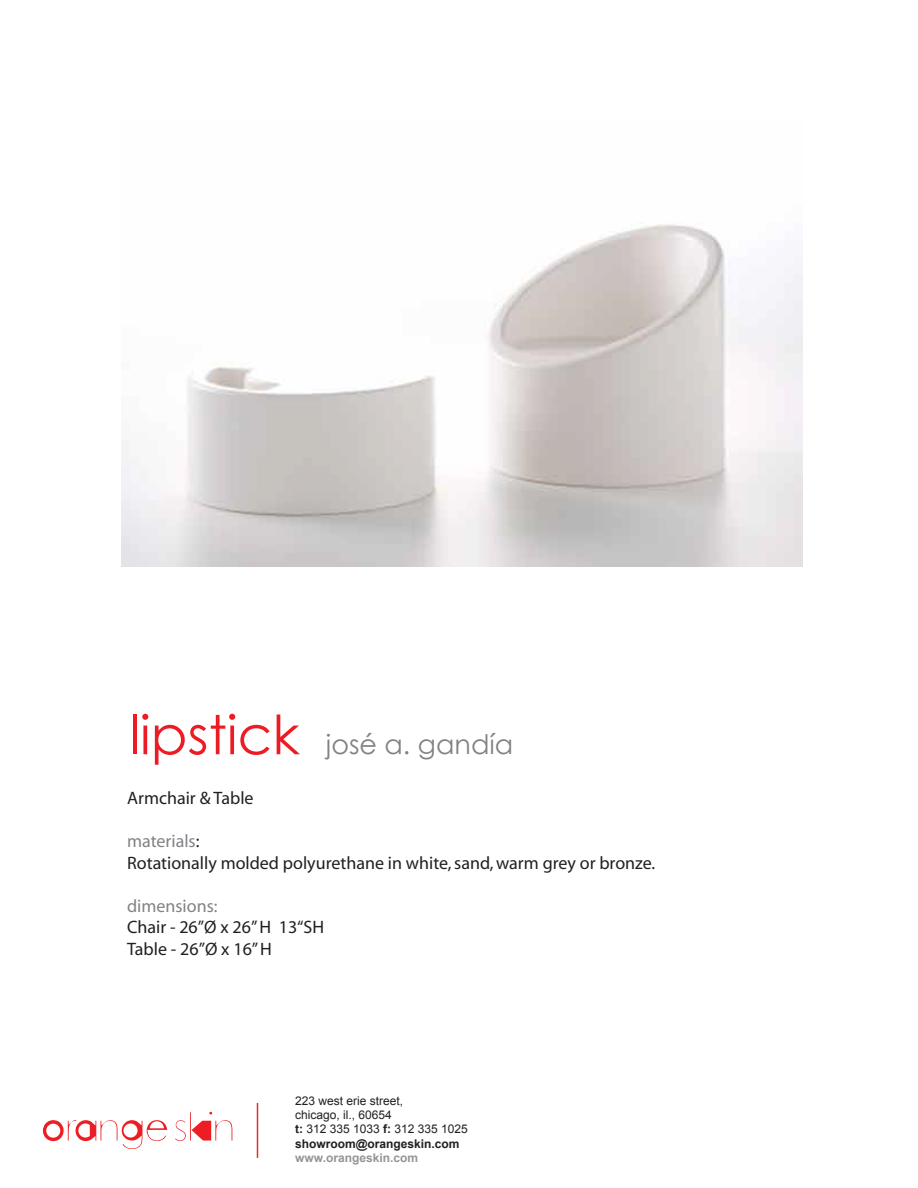
<style>
.page{position:relative;width:918px;height:1188px;background:#fff}
.page>*{position:absolute;margin:0;border:0;box-sizing:border-box;transform-origin:0 0}
.t1{font:27px "Century Gothic";color:#808285}
.t2{font:18px/21.6px "Myriad";color:#231f20}
.t3{font:18px "Myriad";color:#808285}
.t4{font:12px/14.4px "Arial";color:#231f20}
.t5{font:700 12px "Arial";color:#939598}
.s1{font-size:54px;color:#ed1c24}
.s2{color:#808285}
.s3{font-weight:700}
</style>
<div class="page">
<svg style="left:175px;top:1112px;width:57px;height:29px"></svg>
<svg style="left:43px;top:1120px;width:124px;height:29px"></svg>
<hr style="left:257px;top:1103px;width:1px;height:55px;background:#ec2a2d">
<img style="left:122px;top:223px;width:681px;height:343px">
<h1 class="t1" style="left:129px;top:726px;width:386px"><span class="s1">lipstick</span> josé a. gandía</h1>
<p class="t2" style="left:127px;top:788px;width:128px">Armchair &amp; Table</p>
<p class="t2" style="left:127px;top:831px;width:530px"><span class="s2">materials</span>:<br>Rotationally molded polyurethane in white, sand, warm grey or bronze.</p>
<p class="t3" style="left:127px;top:897px;width:92px">dimensions:</p>
<p class="t2" style="left:127px;top:917px;width:199px">Chair - 26”Ø x 26” H 13“SH<br>Table - 26”Ø x 16” H</p>
<p class="t4" style="left:295px;top:1093px;width:174px">223 west erie street,<br>chicago, il., 60654<br><span class="s3">t:</span> 312 335 1033 <span class="s3">f:</span> 312 335 1025 <span class="s3">showroom@orangeskin.com</span></p>
<p class="t5" style="left:295px;top:1150px;width:124px">www.orangeskin.com</p>
</div>
